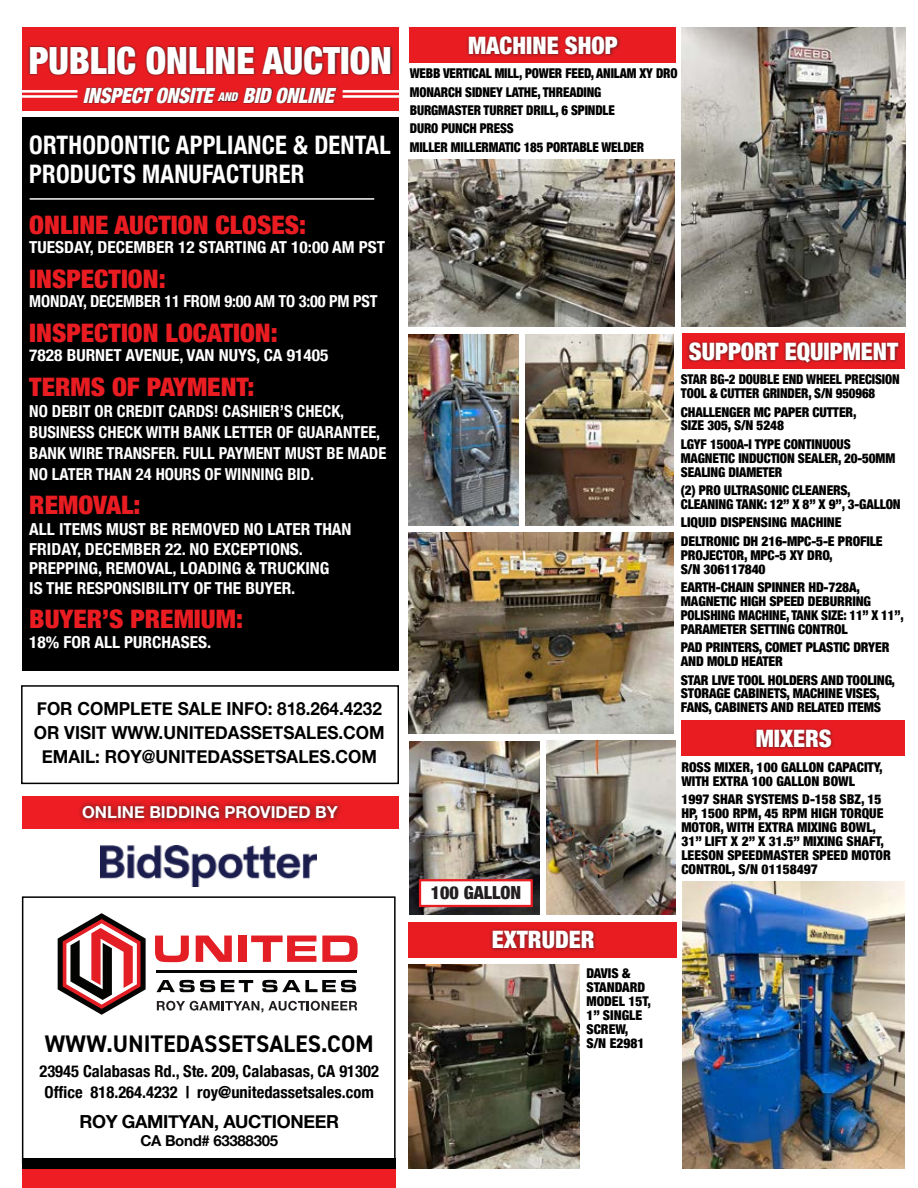
<style>
.page{position:relative;width:918px;height:1188px;background:#fff}
.page>*{position:absolute;margin:0;border:0;box-sizing:border-box;transform-origin:0 0}
.t1{font:900 condensed 37.5px "Helvetica Neue";color:#fff}
.t2{font:900 condensed 25.5px "Helvetica Neue";color:#e91c22;scale:1.05 1}
.t3{font:700 condensed 25.5px/28.5px "Helvetica Neue";letter-spacing:.01em;color:#fff;scale:.96 1}
.t4{font:900 condensed 24px "Helvetica Neue";color:#fff}
.t5{font:700 24px "DIN2014";letter-spacing:.01em;color:#000;scale:.96 1}
.t6{font:italic 900 condensed 21px "Helvetica Neue";color:#fff;scale:.96 1}
.t7{font:700 18px/24px "Helvetica Neue";color:#000;text-align:center;scale:.95 1}
.t8{font:700 18px "Helvetica Neue";letter-spacing:-.02em;color:#000}
.t9{font:900 condensed 18px "Helvetica Neue";color:#231f20}
.t10{font:700 condensed 16.5px/19.5px "Helvetica Neue";color:#fff;scale:1.05 1}
.t11{font:700 condensed 16.5px/21px "Helvetica Neue";color:#fff}
.t12{font:700 condensed 16.5px/21px "Helvetica Neue";color:#000;text-align:center}
.t13{font:700 16.5px "Helvetica Neue";color:#fff}
.t14{font:700 15px "Helvetica Neue";letter-spacing:-.02em;color:#000}
.t15{font:900 condensed 13.5px/14px "Helvetica Neue";letter-spacing:-.01em;color:#000}
.t16{font:900 condensed 13.5px/18.5px "Helvetica Neue";letter-spacing:-.01em;color:#000;scale:.95 1}
.s1{font-size:12px}
</style>
<div class="page">
<div style="left:22px;top:1168px;width:374px;height:20px;background:#ee1d23"></div>
<svg style="left:155px;top:936px;width:34px;height:26px"></svg>
<svg style="left:196px;top:936px;width:36px;height:26px"></svg>
<div style="left:239px;top:936px;width:8px;height:26px;background:#e31e24"></div>
<svg style="left:251px;top:936px;width:65px;height:26px"></svg>
<svg style="left:322px;top:936px;width:36px;height:26px"></svg>
<svg style="left:156px;top:980px;width:59px;height:12px"></svg>
<svg style="left:221px;top:980px;width:32px;height:12px"></svg>
<svg style="left:262px;top:980px;width:94px;height:12px"></svg>
<hr style="left:156px;top:970px;width:201px;height:3px;background:#040503">
<svg style="left:58px;top:913px;width:88px;height:102px"></svg>
<svg style="left:157px;top:1001px;width:200px;height:12px"></svg>
<div style="left:22px;top:896px;width:374px;height:268px;border:2px solid #000"></div>
<div style="left:22px;top:27px;width:376px;height:83px;background:#e91c22"></div>
<svg style="left:28px;top:45px;width:365px;height:31px"></svg>
<svg style="left:83px;top:87px;width:255px;height:17px"></svg>
<hr style="left:20px;top:90px;width:57px;height:3px;background:#fff">
<hr style="left:20px;top:95px;width:57px;height:3px;background:#fff">
<hr style="left:343px;top:90px;width:57px;height:3px;background:#fff">
<hr style="left:343px;top:95px;width:57px;height:3px;background:#fff">
<div style="left:22px;top:1158px;width:374px;height:11px;background:#000"></div>
<div style="left:22px;top:797px;width:377px;height:32px;background:#ee1d23"></div>
<div style="left:77px;top:800px;width:267px;height:24px;background:#231f20;opacity:.87"></div>
<div style="left:22px;top:117px;width:376px;height:554px;background:#000"></div>
<img style="left:100px;top:846px;width:217px;height:40px">
<hr style="left:30px;top:198px;width:344px;height:2px;background:#fafafa">
<div style="left:21px;top:685px;width:378px;height:99px;border:2px solid #000"></div>
<div style="left:409px;top:27px;width:267px;height:36px;background:#e91c22"></div>
<div style="left:465px;top:34px;width:156px;height:23px;background:#231f20;opacity:.75"></div>
<div style="left:682px;top:333px;width:222px;height:36px;background:#e91c22"></div>
<div style="left:686px;top:340px;width:216px;height:26px;background:#231f20;opacity:.75"></div>
<img style="left:681px;top:27px;width:224px;height:300px">
<img style="left:526px;top:334px;width:148px;height:192px">
<img style="left:409px;top:334px;width:109px;height:192px">
<img style="left:408px;top:159px;width:267px;height:168px">
<img style="left:408px;top:532px;width:266px;height:201px">
<img style="left:408px;top:964px;width:171px;height:204px">
<div style="left:681px;top:720px;width:224px;height:36px;background:#e91c22"></div>
<div style="left:753px;top:727px;width:81px;height:23px;background:#231f20;opacity:.75"></div>
<img style="left:683px;top:882px;width:222px;height:287px">
<img style="left:409px;top:741px;width:131px;height:174px">
<img style="left:546px;top:741px;width:129px;height:174px">
<div style="left:408px;top:922px;width:269px;height:36px;background:#e91c22"></div>
<div style="left:489px;top:928px;width:109px;height:24px;background:#231f20;opacity:.75"></div>
<div style="left:419px;top:879px;width:114px;height:28px;background:#fff;border:2px solid #e91c22"></div>
<h1 class="t1" style="left:29px;top:29px;width:365px">PUBLIC ONLINE AUCTION</h1>
<h3 class="t6" style="left:83px;top:78px;width:270px">INSPECTONSITE<span class="s1">AND</span> BIDONLINE</h3>
<h2 class="t3" style="left:29px;top:129px;width:378px">ORTHODONTIC APPLIANCE &amp; DENTAL<br>PRODUCTS MANUFACTURER</h2>
<h2 class="t2" style="left:29px;top:204px;width:265px">ONLINE AUCTION CLOSES:</h2>
<p class="t10" style="left:29px;top:236px;width:340px">TUESDAY, DECEMBER 12 STARTING AT 10:00 AM PST</p>
<h2 class="t2" style="left:29px;top:258px;width:131px">INSPECTION:</h2>
<p class="t11" style="left:29px;top:290px;width:350px">MONDAY, DECEMBER 11 FROM 9:00 AM TO 3:00 PM PST</p>
<h2 class="t2" style="left:29px;top:312px;width:238px">INSPECTION LOCATION:</h2>
<p class="t10" style="left:29px;top:344px;width:286px">7828 BURNET AVENUE, VAN NUYS, CA 91405</p>
<h2 class="t2" style="left:29px;top:366px;width:216px">TERMS OF PAYMENT:</h2>
<p class="t11" style="left:29px;top:399px;width:359px">NO DEBIT OR CREDIT CARDS! CASHIER’S CHECK, BUSINESS CHECK WITH BANK LETTER OF GUARANTEE, BANK WIRE TRANSFER. FULL PAYMENT MUST BE MADE NO LATER THAN 24 HOURS OF WINNING BID.</p>
<h2 class="t2" style="left:29px;top:484px;width:107px">REMOVAL:</h2>
<p class="t10" style="left:29px;top:518px;width:308px">ALL ITEMS MUST BE REMOVED NO LATER THAN FRIDAY, DECEMBER 22. NO EXCEPTIONS.<br>PREPPING, REMOVAL, LOADING &amp; TRUCKING<br>IS THE RESPONSIBILITY OF THE BUYER.</p>
<h2 class="t2" style="left:29px;top:598px;width:205px">BUYER’S PREMIUM:</h2>
<p class="t10" style="left:29px;top:631px;width:175px">18% FOR ALL PURCHASES.</p>
<h3 class="t7" style="left:34px;top:697px;width:371px">FOR COMPLETE SALE INFO: 818.264.4232<br>OR VISIT WWW.UNITEDASSETSALES.COM<br>EMAIL: ROY@UNITEDASSETSALES.COM</h3>
<p class="t13" style="left:82px;top:800px;width:257px">ONLINE BIDDING PROVIDED BY</p>
<h3 class="t5" style="left:45px;top:1028px;width:344px">WWW.UNITEDASSETSALES.COM</h3>
<p class="t12" style="left:39px;top:1059px;width:341px">23945 Calabasas Rd., Ste. 209, Calabasas, CA 91302<br>Office 818.264.4232 | roy@unitedassetsales.com</p>
<h3 class="t8" style="left:79px;top:1107px;width:261px">ROY GAMITYAN, AUCTIONEER</h3>
<p class="t14" style="left:140px;top:1129px;width:139px">CA Bond# 63388305</p>
<h3 class="t4" style="left:468px;top:25px;width:151px">MACHINE SHOP</h3>
<p class="t16" style="left:410px;top:63px;width:283px">WEBB VERTICAL MILL, POWER FEED, ANILAM XY DRO MONARCH SIDNEY LATHE, THREADING<br>BURGMASTER TURRET DRILL, 6 SPINDLE<br>DURO PUNCH PRESS<br>MILLER MILLERMATIC 185 PORTABLE WELDER</p>
<h3 class="t4" style="left:689px;top:332px;width:211px">SUPPORT EQUIPMENT</h3>
<p class="t16" style="left:681px;top:372px;width:232px;line-height:14px">STAR BG-2 DOUBLE END WHEEL PRECISION<br>TOOL &amp; CUTTER GRINDER, S/N 950968</p>
<p class="t15" style="left:681px;top:404px;width:177px">CHALLENGER MC PAPER CUTTER,<br>SIZE 305, S/N 5248</p>
<p class="t15" style="left:681px;top:436px;width:216px">LGYF 1500A-I TYPE CONTINUOUS<br>MAGNETIC INDUCTION SEALER, 20-50MM<br>SEALING DIAMETER</p>
<p class="t15" style="left:681px;top:483px;width:221px">(2) PRO ULTRASONIC CLEANERS,<br>CLEANING TANK: 12” X 8” X 9”, 3-GALLON</p>
<p class="t15" style="left:681px;top:513px;width:203px;line-height:18.5px">LIQUID DISPENSING MACHINE<br>DELTRONIC DH 216-MPC-5-E PROFILE</p>
<p class="t15" style="left:681px;top:547px;width:153px">PROJECTOR, MPC-5 XY DRO,<br>S/N 306117840</p>
<p class="t15" style="left:681px;top:580px;width:224px">EARTH-CHAIN SPINNER HD-728A,<br>MAGNETIC HIGH SPEED DEBURRING<br>POLISHING MACHINE, TANK SIZE: 11” X 11”,<br>PARAMETER SETTING CONTROL</p>
<p class="t15" style="left:681px;top:640px;width:210px">PAD PRINTERS, COMET PLASTIC DRYER<br>AND MOLD HEATER</p>
<p class="t15" style="left:681px;top:672px;width:216px">STAR LIVE TOOL HOLDERS AND TOOLING,<br>STORAGE CABINETS, MACHINE VISES,<br>FANS, CABINETS AND RELATED ITEMS</p>
<h3 class="t4" style="left:756px;top:718px;width:77px">MIXERS</h3>
<h3 class="t9" style="left:431px;top:878px;width:92px">100 GALLON</h3>
<h3 class="t4" style="left:492px;top:920px;width:104px">EXTRUDER</h3>
<p class="t15" style="left:586px;top:966px;width:66px">DAVIS &amp;<br>STANDARD<br>MODEL 15T,<br>1” SINGLE<br>SCREW,<br>S/N E2981</p>
<p class="t15" style="left:681px;top:760px;width:203px">ROSS MIXER, 100 GALLON CAPACITY,<br>WITH EXTRA 100 GALLON BOWL</p>
<p class="t15" style="left:681px;top:792px;width:211px">1997 SHAR SYSTEMS D-158 SBZ, 15<br>HP, 1500 RPM, 45 RPM HIGH TORQUE<br>MOTOR, WITH EXTRA MIXING BOWL,<br>31” LIFT X 2” X 31.5” MIXING SHAFT,<br>LEESON SPEEDMASTER SPEED MOTOR<br>CONTROL, S/N 01158497</p>
</div>
